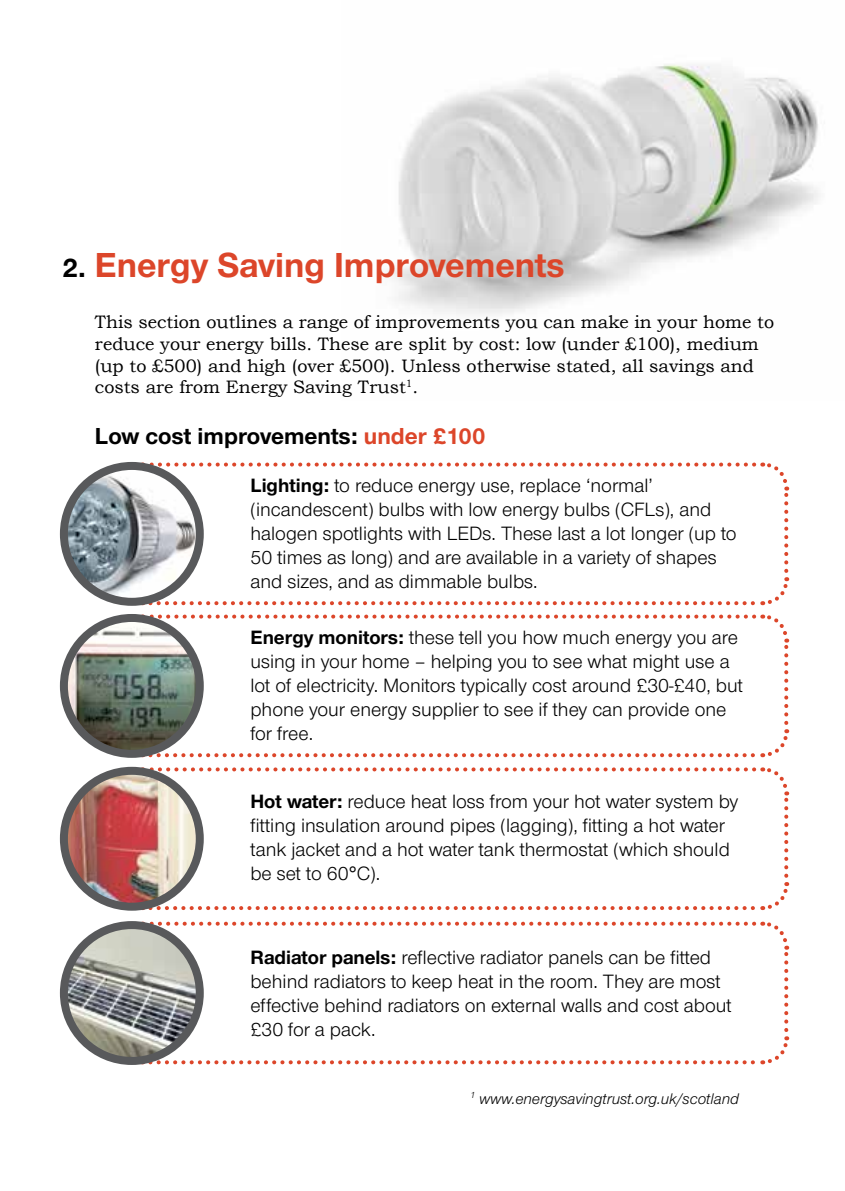
<style>
.page{position:relative;width:845px;height:1191px;background:#fff}
.page>*{position:absolute;margin:0;border:0;box-sizing:border-box;transform-origin:0 0}
.t1{font:700 36px "Nimbus Sans Novus T";color:#dc462a}
.t2{font:700 24px "Nimbus Sans Novus T";color:#000}
.t3{font:20px/24px "Nimbus Sans Novus T";color:#000}
.t4{font:18px/21.6px "Bookman Old Style";color:#000}
.t5{font:italic 16px "Nimbus Sans Novus T";color:#000}
.s1{font-size:28px;color:#000}
.s2{color:#dc462a}
.s3{font-weight:700}
</style>
<div class="page">
<img style="left:387px;top:64px;width:432px;height:250px">
<svg style="left:115px;top:462px;width:675px;height:296px"></svg>
<svg style="left:114px;top:908px;width:29px;height:3px"></svg>
<svg style="left:150px;top:882px;width:640px;height:29px"></svg>
<svg style="left:761px;top:767px;width:29px;height:109px"></svg>
<svg style="left:114px;top:766px;width:640px;height:29px"></svg>
<svg style="left:150px;top:1036px;width:640px;height:29px"></svg>
<svg style="left:761px;top:921px;width:29px;height:109px"></svg>
<svg style="left:116px;top:921px;width:638px;height:5px"></svg>
<img style="left:64px;top:466px;width:136px;height:136px;border-radius:68px">
<div style="left:60px;top:462px;width:144px;height:144px;border:8px solid #58595b;border-radius:50%"></div>
<img style="left:64px;top:618px;width:136px;height:136px;border-radius:68px">
<div style="left:60px;top:614px;width:144px;height:144px;border:8px solid #58595b;border-radius:50%"></div>
<img style="left:64px;top:771px;width:136px;height:135px;border-radius:68px">
<div style="left:60px;top:767px;width:144px;height:143px;border:8px solid #58595b;border-radius:50%"></div>
<img style="left:64px;top:926px;width:136px;height:135px">
<div style="left:60px;top:921px;width:144px;height:144px;border:8px solid #58595b;border-radius:50%"></div>
<h1 class="t1" style="left:62px;top:243px;width:504px"><span class="s1">2.</span> Energy Saving Improvements</h1>
<p class="t4" style="left:95px;top:311px;width:680px">This section outlines a range of improvements you can make in your home to reduce your energy bills. These are split by cost: low (under £100), medium (up to £500) and high (over £500). Unless otherwise stated, all savings and costs are from Energy Saving Trust<sup>1</sup>.</p>
<p class="t2" style="left:95px;top:421px;width:392px">Low cost improvements: <span class="s2">under £100</span></p>
<p class="t3" style="left:250px;top:473px;width:488px"><span class="s3">Lighting:</span> to reduce energy use, replace ‘normal’ (incandescent) bulbs with low energy bulbs (CFLs), and halogen spotlights with LEDs. These last a lot longer (up to 50 times as long) and are available in a variety of shapes and sizes, and as dimmable bulbs.</p>
<p class="t3" style="left:250px;top:625px;width:494px"><span class="s3">Energy monitors:</span> these tell you how much energy you are using in your home – helping you to see what might use a lot of electricity. Monitors typically cost around £30-£40, but phone your energy supplier to see if they can provide one for free.</p>
<p class="t3" style="left:250px;top:789px;width:489px"><span class="s3">Hot water:</span> reduce heat loss from your hot water system by fitting insulation around pipes (lagging), fitting a hot water tank jacket and a hot water tank thermostat (which should be set to 60°C).</p>
<p class="t3" style="left:250px;top:945px;width:483px"><span class="s3">Radiator panels:</span> reflective radiator panels can be fitted behind radiators to keep heat in the room. They are most effective behind radiators on external walls and cost about £30 for a pack.</p>
<p class="t5" style="left:470px;top:1089px;width:270px"><sup>1</sup> www.energysavingtrust.org.uk/scotland</p>
</div>
